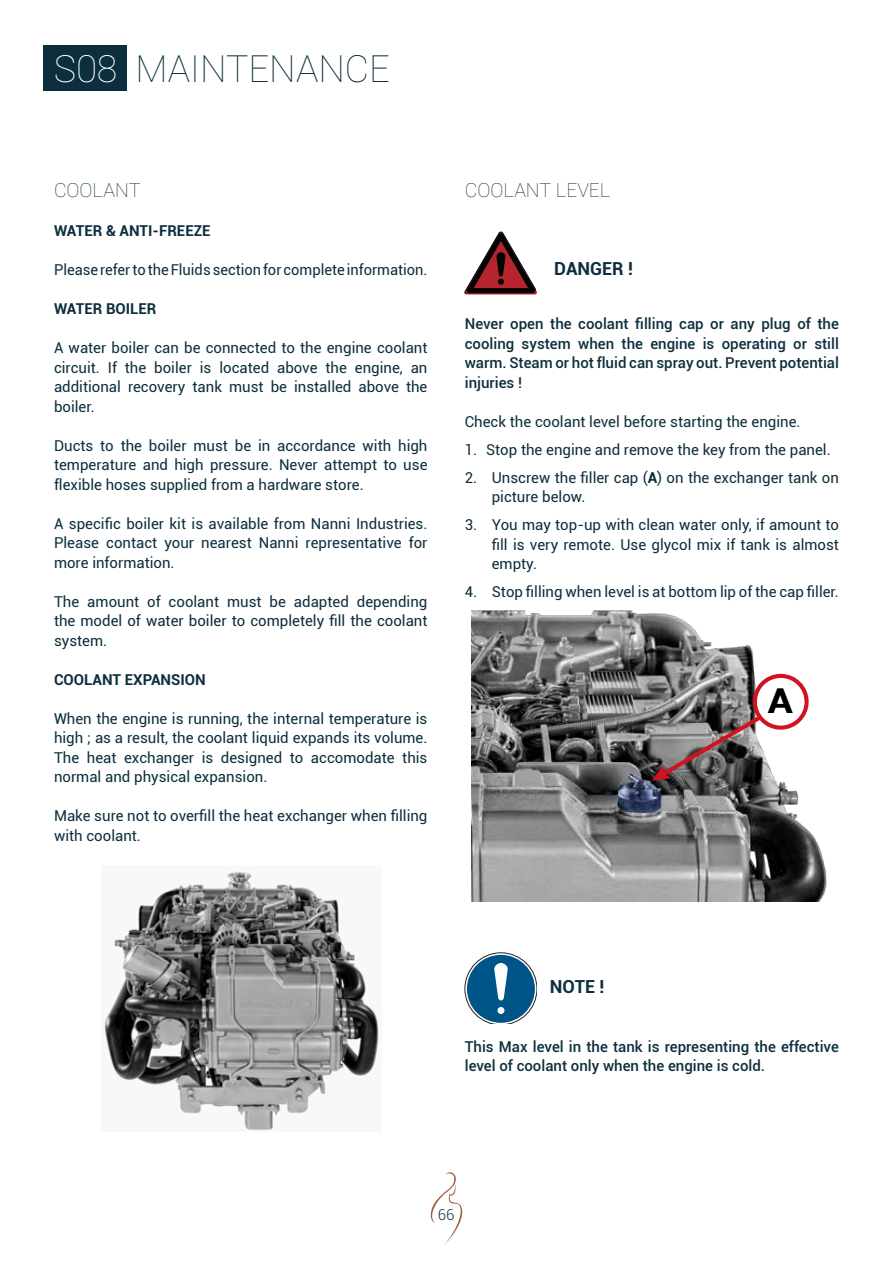
<style>
.page{position:relative;width:893px;height:1263px;background:#fff}
.page>*{position:absolute;margin:0;border:0;box-sizing:border-box;transform-origin:0 0}
.t1{font:100 37.5px "Roboto";color:#0d2e3d}
.t2{font:700 34.35px "Roboto";color:#000;scale:1.17 1}
.t3{font:100 19.5px "Roboto";color:#0d2e3d}
.t4{font:700 18px "Roboto";color:#0d2e3d}
.t5{font:15px/19.5px "Roboto";color:#0d2e3d;text-align:justify}
.t6{font:500 15px/19.5px "Roboto";color:#0d2e3d;text-align:justify}
.t7{font:700 15px "Roboto";color:#0d2e3d}
.t8{font:300 15px "Roboto";color:#0d2e3d}
.s1{color:#fff}
.s2{font-weight:700}
</style>
<div class="page">
<svg style="left:430px;top:1172px;width:33px;height:73px"></svg>
<div style="left:43px;top:45px;width:84px;height:46px;background:#0d2e3d"></div>
<img style="left:104px;top:871px;width:275px;height:259px">
<svg style="left:465px;top:232px;width:72px;height:62px"></svg>
<img style="left:472px;top:610px;width:355px;height:291px">
<svg style="left:652px;top:711px;width:115px;height:70px;background:#77696a"></svg>
<div style="left:753px;top:674px;width:56px;height:56px;border:4px solid #d11321;border-radius:50%"></div>
<svg style="left:465px;top:953px;width:71px;height:71px"></svg>
<h1 class="t1" style="left:54px;top:43px;width:337px"><span class="s1">S08</span> MAINTENANCE</h1>
<h3 class="t3" style="left:54px;top:177px;width:88px">COOLANT</h3>
<p class="t7" style="left:54px;top:220px;width:158px">WATER &amp; ANTI-FREEZE</p>
<p class="t5" style="left:54px;top:259px;width:375px">Please refer to the Fluids section for complete information.</p>
<p class="t7" style="left:54px;top:298px;width:104px">WATER BOILER</p>
<p class="t5" style="left:54px;top:337px;width:375px">A water boiler can be connected to the engine coolant circuit. If the boiler is located above the engine, an additional recovery tank must be installed above the boiler.</p>
<p class="t5" style="left:54px;top:435px;width:375px">Ducts to the boiler must be in accordance with high temperature and high pressure. Never attempt to use flexible hoses supplied from a hardware store.</p>
<p class="t5" style="left:54px;top:513px;width:375px">A specific boiler kit is available from Nanni Industries.<br>Please contact your nearest Nanni representative for more information.</p>
<p class="t5" style="left:54px;top:591px;width:375px">The amount of coolant must be adapted depending the model of water boiler to completely fill the coolant system.</p>
<p class="t7" style="left:54px;top:669px;width:153px">COOLANT EXPANSION</p>
<p class="t5" style="left:54px;top:708px;width:375px">When the engine is running, the internal temperature is high ; as a result, the coolant liquid expands its volume.<br>The heat exchanger is designed to accomodate this normal and physical expansion.</p>
<p class="t5" style="left:54px;top:805px;width:375px">Make sure not to overfill the heat exchanger when filling with coolant.</p>
<h3 class="t3" style="left:465px;top:177px;width:147px">COOLANT LEVEL</h3>
<p class="t4" style="left:554px;top:256px;width:80px">DANGER !</p>
<p class="t6" style="left:465px;top:313px;width:376px">Never open the coolant filling cap or any plug of the cooling system when the engine is operating or still warm. Steam or hot fluid can spray out. Prevent potential injuries !</p>
<p class="t5" style="left:465px;top:411px;width:337px">Check the coolant level before starting the engine.</p>
<p class="t5" style="left:465px;top:439px;width:367px">1. Stop the engine and remove the key from the panel.</p>
<p class="t5" style="left:492px;top:467px;width:349px;text-indent:-27px">2. Unscrew the filler cap (<span class="s2">A</span>) on the exchanger tank on picture below.</p>
<p class="t5" style="left:492px;top:514px;width:349px;text-indent:-27px">3. You may top-up with clean water only, if amount to fill is very remote. Use glycol mix if tank is almost empty.</p>
<p class="t5" style="left:465px;top:581px;width:376px">4. Stop filling when level is at bottom lip of the cap filler.</p>
<h2 class="t2" style="left:768px;top:677px;width:23px">A</h2>
<p class="t4" style="left:550px;top:974px;width:56px">NOTE !</p>
<p class="t6" style="left:465px;top:1036px;width:376px">This Max level in the tank is representing the effective level of coolant only when the engine is cold.</p>
<p class="t8" style="left:438px;top:1204px;width:18px">66</p>
</div>
